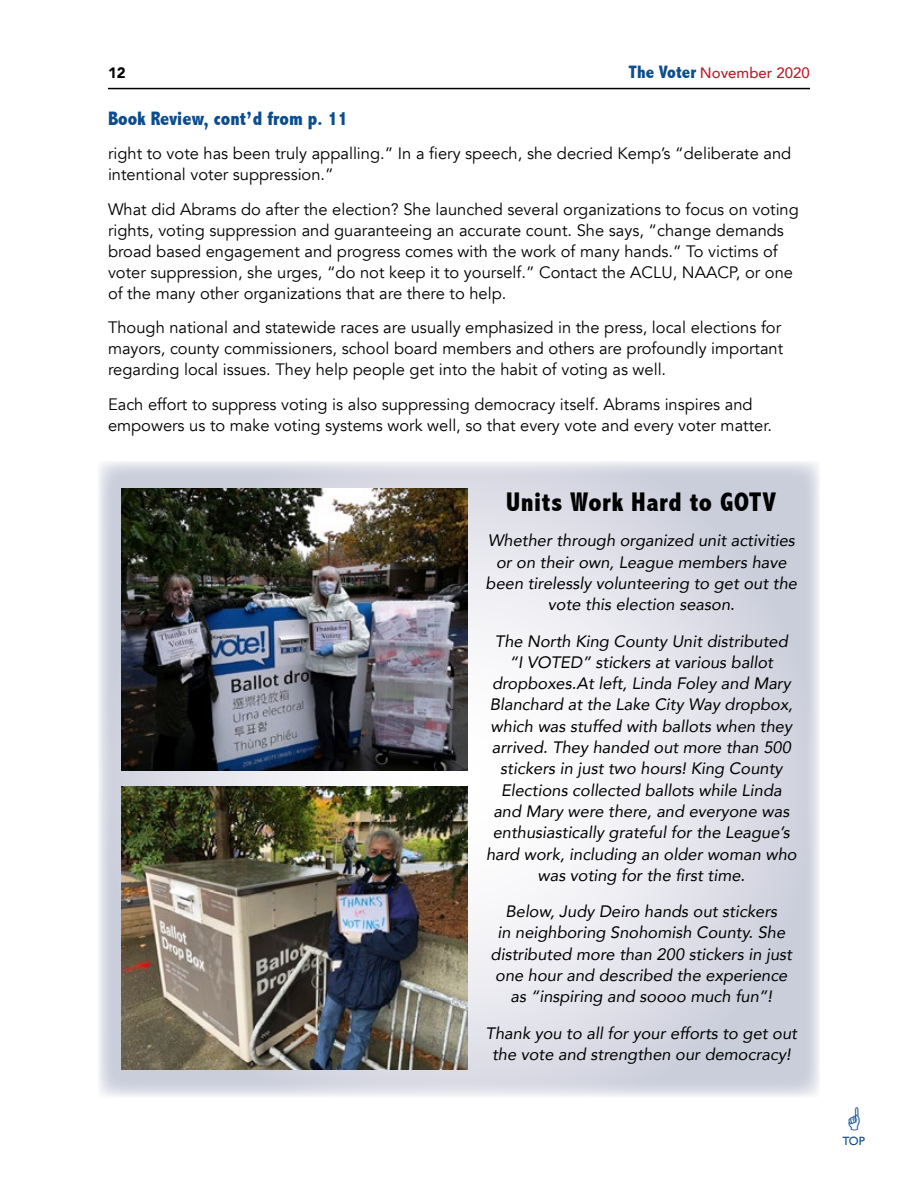
<style>
.page{position:relative;width:918px;height:1188px;background:#fff}
.page>*{position:absolute;margin:0;border:0;box-sizing:border-box;transform-origin:0 0}
.t1{font:800 condensed 27px "Abadi";letter-spacing:.02em;color:#000}
.t2{font:800 condensed 19.5px "Abadi";color:#0c4d8d}
.t3{font:16.5px/21px "Avenir";color:#000}
.t4{font:italic 16.5px/21.3px "Avenir";color:#000;text-align:center}
.t5{font:500 15px "Avenir";color:#b9202c}
.t6{font:900 15px "Avenir";color:#000}
.t7{font:12px "Gill Sans";color:#0c4d8d}
.s1{font-family:"Abadi";font-weight:800;font-stretch:condensed;font-size:18px;color:#0c4d8d}
</style>
<div class="page">
<hr style="left:108px;top:88px;width:702px;height:1px;background:#000">
<svg style="left:99px;top:462px;width:720px;height:634px"></svg>
<img style="left:122px;top:786px;width:346px;height:283px">
<img style="left:122px;top:488px;width:346px;height:282px">
<p class="t6" style="left:108px;top:60px;width:19px">12</p>
<p class="t5" style="left:628px;top:60px;width:183px"><span class="s1">The Voter</span> November 2020</p>
<p class="t2" style="left:108px;top:107px;width:241px">Book Review, cont’d from p. 11</p>
<p class="t3" style="left:108px;top:143px;width:685px">right to vote has been truly appalling.” In a fiery speech, she decried Kemp’s “deliberate and intentional voter suppression.”</p>
<p class="t3" style="left:108px;top:199px;width:692px">What did Abrams do after the election? She launched several organizations to focus on voting rights, voting suppression and guaranteeing an accurate count. She says, “change demands broad based engagement and progress comes with the work of many hands.” To victims of voter suppression, she urges, “do not keep it to yourself.” Contact the ACLU, NAACP, or one of the many other organizations that are there to help.</p>
<p class="t3" style="left:108px;top:317px;width:677px">Though national and statewide races are usually emphasized in the press, local elections for mayors, county commissioners, school board members and others are profoundly important regarding local issues. They help people get into the habit of voting as well.</p>
<p class="t3" style="left:108px;top:394px;width:665px">Each effort to suppress voting is also suppressing democracy itself. Abrams inspires and empowers us to make voting systems work well, so that every vote and every voter matter.</p>
<h1 class="t1" style="left:506px;top:487px;width:272px">Units Work Hard to GOTV</h1>
<p class="t4" style="left:486px;top:530px;width:313px">Whether through organized unit activities or on their own, League members have been tirelessly volunteering to get out the vote this election season.</p>
<p class="t4" style="left:486px;top:630px;width:312px">The North King County Unit distributed<br>“I VOTED” stickers at various ballot dropboxes.At left, Linda Foley and Mary Blanchard at the Lake City Way dropbox, which was stuffed with ballots when they arrived. They handed out more than 500 stickers in just two hours! King County Elections collected ballots while Linda and Mary were there, and everyone was enthusiastically grateful for the League’s hard work, including an older woman who was voting for the first time.</p>
<p class="t4" style="left:491px;top:901px;width:303px">Below, Judy Deiro hands out stickers<br>in neighboring Snohomish County. She distributed more than 200 stickers in just one hour and described the experience as “inspiring and soooo much fun”!</p>
<p class="t4" style="left:486px;top:1022px;width:313px">Thank you to all for your efforts to get out the vote and strengthen our democracy!</p>
<p class="t7" style="left:842px;top:1134px;width:24px">TOP</p>
</div>
